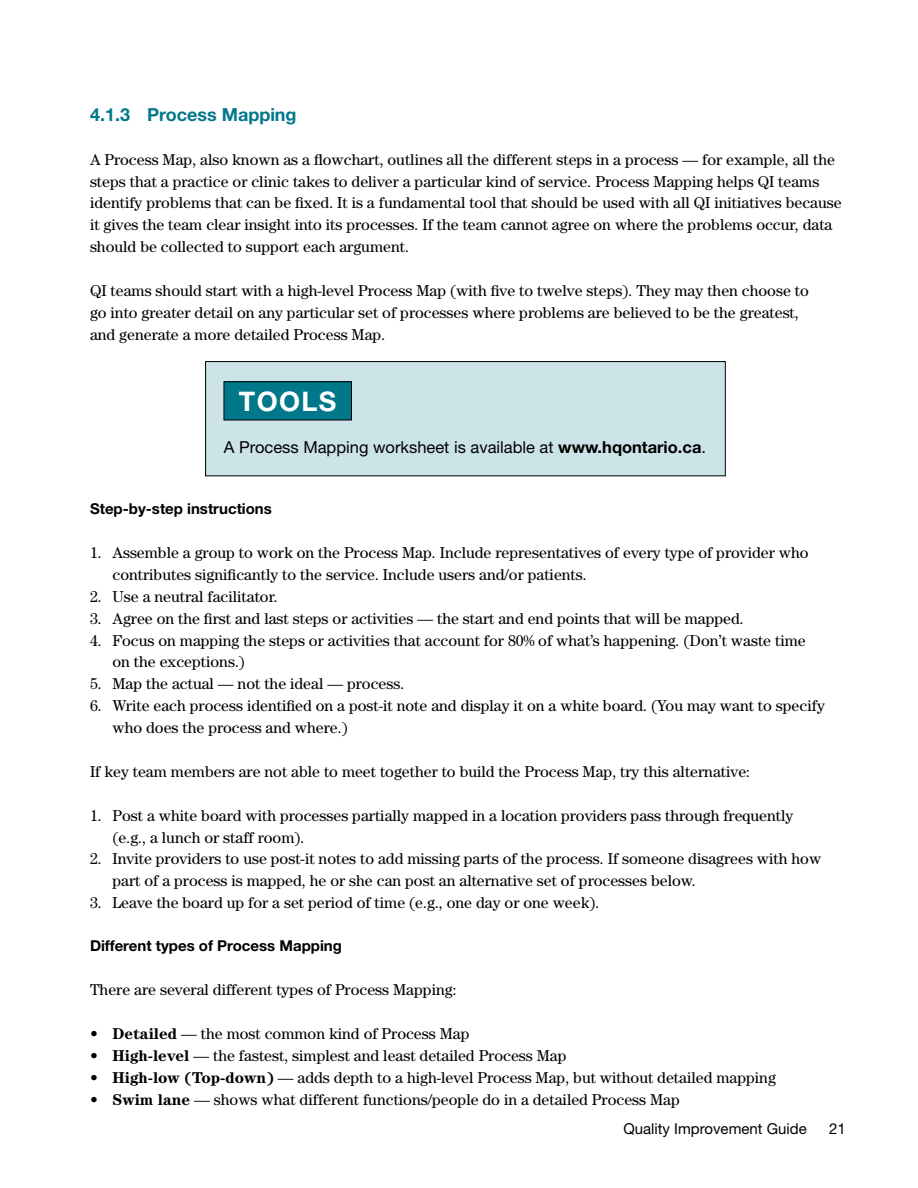
<style>
.page{position:relative;width:918px;height:1188px;background:#fff}
.page>*{position:absolute;margin:0;border:0;box-sizing:border-box;transform-origin:0 0}
.t1{font:700 27px "Helvetica Neue LT Std";letter-spacing:.05em;color:#fff}
.t2{font:700 18px "Helvetica Neue LT Std";color:#00788a}
.t3{font:16.5px "Helvetica Neue LT Std";color:#000}
.t4{font:15.75px/21.9px "Century";color:#000}
.t5{font:700 15px "Helvetica Neue LT Std";color:#000}
.t6{font:15px "Helvetica Neue LT Std";color:#000}
.s1{font-weight:700}
</style>
<div class="page">
<div style="left:206px;top:362px;width:519px;height:114px;background:#cce4e8"></div>
<div style="left:205px;top:361px;width:521px;height:115px;border:1px solid #000"></div>
<div style="left:224px;top:382px;width:127px;height:38px;background:#00788a"></div>
<div style="left:224px;top:381px;width:128px;height:39px;border:1px solid #000"></div>
<p class="t2" style="left:90px;top:103px;width:208px">4.1.3 Process Mapping</p>
<p class="t4" style="left:90px;top:148px;width:753px">A Process Map, also known as a flowchart, outlines all the different steps in a process — for example, all the steps that a practice or clinic takes to deliver a particular kind of service. Process Mapping helps QI teams identify problems that can be fixed. It is a fundamental tool that should be used with all QI initiatives because it gives the team clear insight into its processes. If the team cannot agree on where the problems occur, data should be collected to support each argument.</p>
<p class="t4" style="left:90px;top:279px;width:720px">QI teams should start with a high-level Process Map (with five to twelve steps). They may then choose to go into greater detail on any particular set of processes where problems are believed to be the greatest, and generate a more detailed Process Map.</p>
<h1 class="t1" style="left:239px;top:384px;width:99px">TOOLS</h1>
<p class="t3" style="left:224px;top:438px;width:484px">A Process Mapping worksheet is available at <span class="s1">www.hqontario.ca</span>.</p>
<p class="t5" style="left:90px;top:500px;width:183px">Step-by-step instructions</p>
<p class="t4" style="left:113px;top:541px;width:698px;text-indent:-23px">1. Assemble a group to work on the Process Map. Include representatives of every type of provider who contributes significantly to the service. Include users and/or patients.</p>
<p class="t4" style="left:90px;top:585px;width:189px">2. Use a neutral facilitator.</p>
<p class="t4" style="left:90px;top:607px;width:655px">3. Agree on the first and last steps or activities — the start and end points that will be mapped.</p>
<p class="t4" style="left:113px;top:629px;width:695px;text-indent:-23px">4. Focus on mapping the steps or activities that account for 80% of what’s happening. (Don’t waste time on the exceptions.)</p>
<p class="t4" style="left:90px;top:673px;width:316px">5. Map the actual — not the ideal — process.</p>
<p class="t4" style="left:113px;top:695px;width:714px;text-indent:-23px">6. Write each process identified on a post-it note and display it on a white board. (You may want to specify who does the process and where.)</p>
<p class="t4" style="left:90px;top:760px;width:662px">If key team members are not able to meet together to build the Process Map, try this alternative:</p>
<p class="t4" style="left:113px;top:804px;width:682px;text-indent:-23px">1. Post a white board with processes partially mapped in a location providers pass through frequently (e.g., a lunch or staff room).</p>
<p class="t4" style="left:113px;top:848px;width:710px;text-indent:-23px">2. Invite providers to use post-it notes to add missing parts of the process. If someone disagrees with how part of a process is mapped, he or she can post an alternative set of processes below.</p>
<p class="t4" style="left:90px;top:892px;width:511px">3. Leave the board up for a set period of time (e.g., one day or one week).</p>
<p class="t5" style="left:90px;top:937px;width:253px">Different types of Process Mapping</p>
<p class="t4" style="left:90px;top:978px;width:368px">There are several different types of Process Mapping:</p>
<p class="t4" style="left:113px;top:1022px;width:665px"><span class="s1">Detailed</span> — the most common kind of Process Map<br><span class="s1">High-level</span> — the fastest, simplest and least detailed Process Map<br><span class="s1">High-low (Top-down)</span> — adds depth to a high-level Process Map, but without detailed mapping <span class="s1">Swim lane</span> — shows what different functions/people do in a detailed Process Map</p>
<p class="t6" style="left:623px;top:1120px;width:185px">Quality Improvement Guide</p>
<p class="t6" style="left:829px;top:1120px;width:18px">21</p>
</div>
